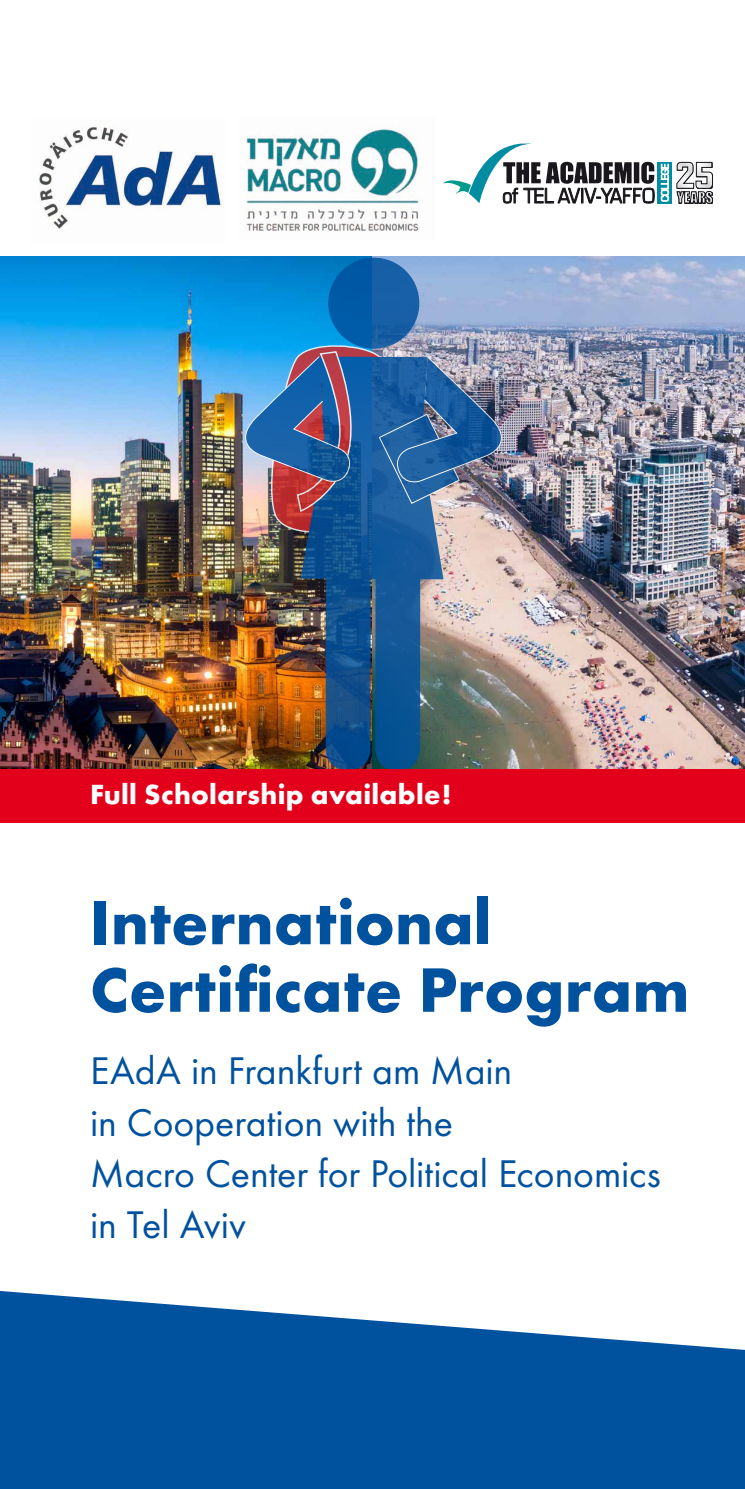
<style>
.page{position:relative;width:745px;height:1489px;background:#fff}
.page>*{position:absolute;margin:0;border:0;box-sizing:border-box;transform-origin:0 0}
.t1{font:700 65px/67.5px "Futura T";letter-spacing:.005em;color:#00519e}
.t2{font:40px/51.2px "Futura T";letter-spacing:-.005em;color:#00519e}
.t3{font:700 28.75px "Futura T";letter-spacing:.01em;color:#fff}
</style>
<div class="page">
<svg style="left:0;top:1291px;width:744px;height:197px;background:#256aac"></svg>
<img style="left:39px;top:127px;width:183px;height:102px">
<img style="left:246px;top:128px;width:174px;height:103px">
<img style="left:0;top:257px;width:367px;height:512px">
<img style="left:380px;top:257px;width:364px;height:512px">
<div style="left:328px;top:257px;width:91px;height:92px;background:linear-gradient(to right,#0059a7,#1e61a6);border-radius:50%"></div>
<img style="left:237px;top:339px;width:273px;height:430px">
<div style="left:0;top:769px;width:744px;height:53px;background:#e2001a"></div>
<svg style="left:443px;top:143px;width:211px;height:61px"></svg>
<svg style="left:657px;top:162px;width:15px;height:41px"></svg>
<svg style="left:660px;top:164px;width:8px;height:37px"></svg>
<svg style="left:678px;top:203px;width:34px;height:1px"></svg>
<svg style="left:676px;top:162px;width:36px;height:41px"></svg>
<p class="t3" style="left:90px;top:777px;width:363px">Full Scholarship available!</p>
<h1 class="t1" style="left:90px;top:888px;width:600px">International<br>Certificate Program</h1>
<p class="t2" style="left:90px;top:1044px;width:571px">EAdA in Frankfurt am Main<br>in Cooperation with the<br>Macro Center for Political Economics in Tel Aviv</p>
</div>
